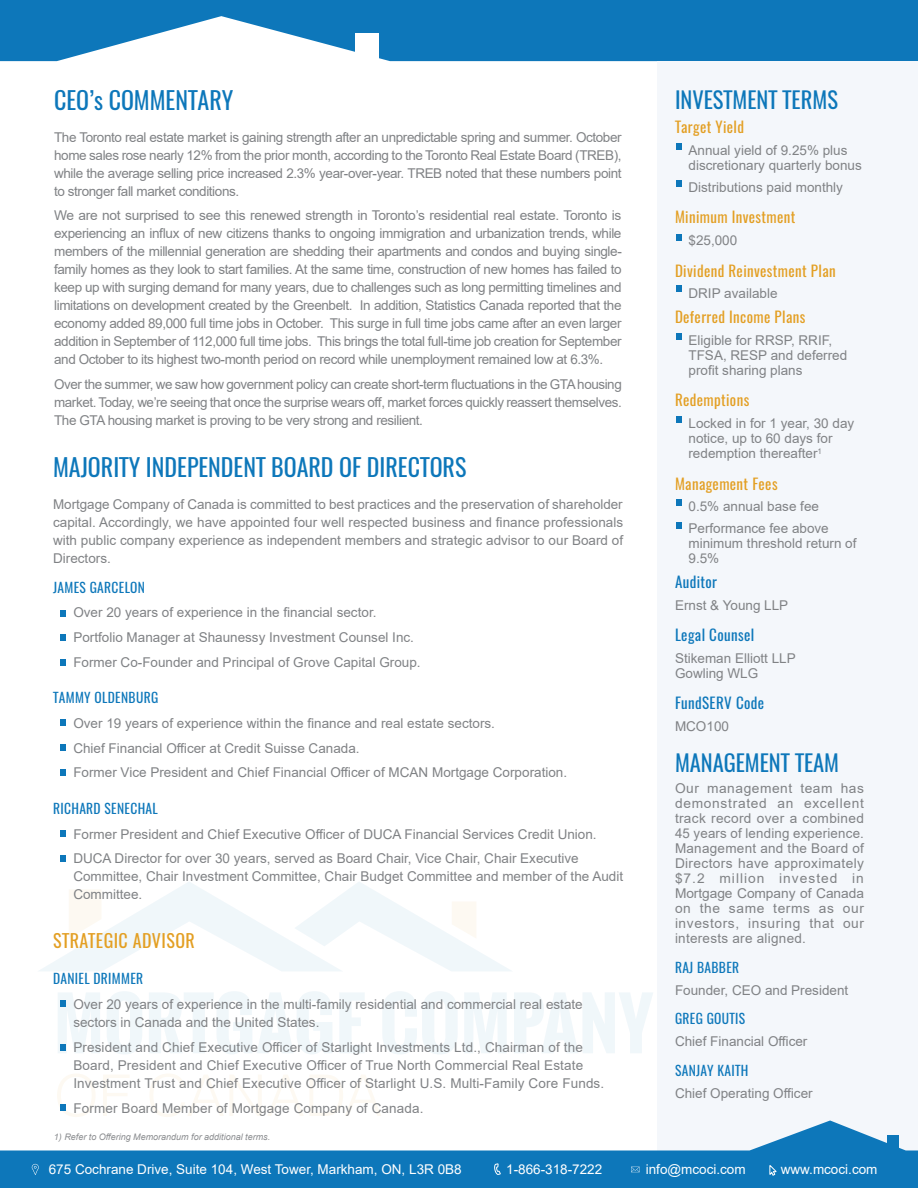
<style>
.page{position:relative;width:918px;height:1188px;background:#fff}
.page>*{position:absolute;margin:0;border:0;box-sizing:border-box;transform-origin:0 0}
.t1{font:24px "Oswald";color:#0d77ba}
.t2{font:22.5px "Oswald";color:#0d77ba}
.t3{font:18px "Oswald";letter-spacing:.025em;color:#e39f23}
.t4{font:15px "Oswald";letter-spacing:.025em;color:#e39f23}
.t5{font:15px "Oswald";letter-spacing:.025em;color:#0d77ba}
.t6{font:13.5px/18px "Arial";color:#808285}
.t7{font:13.5px "Arial";color:#fff}
.t8{font:13.5px "Oswald";letter-spacing:.025em;color:#0d77ba}
.t9{font:italic 9px "Arial";color:#8a8c8f}
</style>
<div class="page">
<svg style="left:107px;top:991px;width:35px;height:63px"></svg>
<svg style="left:149px;top:991px;width:183px;height:63px"></svg>
<svg style="left:340px;top:993px;width:25px;height:60px"></svg>
<svg style="left:382px;top:991px;width:75px;height:63px"></svg>
<svg style="left:464px;top:993px;width:43px;height:60px"></svg>
<svg style="left:514px;top:993px;width:139px;height:60px"></svg>
<svg style="left:103px;top:1075px;width:26px;height:41px"></svg>
<svg style="left:150px;top:1074px;width:231px;height:43px"></svg>
<svg style="left:39px;top:882px;width:472px;height:89px"></svg>
<svg style="left:0;top:0;width:918px;height:61px;background:#2d89c3"></svg>
<div style="left:356px;top:33px;width:23px;height:27px;background:#fff"></div>
<div style="left:657px;top:61px;width:261px;height:1094px;background:#f4f7fb"></div>
<svg style="left:677px;top:143px;width:5px;height:7px"></svg>
<svg style="left:60px;top:610px;width:5px;height:6px"></svg>
<svg style="left:60px;top:720px;width:5px;height:6px"></svg>
<svg style="left:58px;top:993px;width:42px;height:60px"></svg>
<svg style="left:57px;top:1074px;width:38px;height:43px"></svg>
<svg style="left:60px;top:659px;width:5px;height:7px"></svg>
<svg style="left:60px;top:635px;width:5px;height:6px"></svg>
<svg style="left:60px;top:744px;width:5px;height:7px"></svg>
<svg style="left:60px;top:769px;width:5px;height:6px"></svg>
<svg style="left:60px;top:830px;width:5px;height:6px"></svg>
<svg style="left:60px;top:856px;width:5px;height:6px"></svg>
<svg style="left:677px;top:180px;width:5px;height:6px"></svg>
<svg style="left:677px;top:234px;width:5px;height:6px"></svg>
<svg style="left:677px;top:286px;width:5px;height:6px"></svg>
<svg style="left:677px;top:333px;width:5px;height:6px"></svg>
<svg style="left:677px;top:416px;width:5px;height:7px"></svg>
<svg style="left:677px;top:499px;width:5px;height:7px"></svg>
<svg style="left:677px;top:522px;width:5px;height:6px"></svg>
<svg style="left:0;top:1120px;width:918px;height:68px;fill:#0d77ba"></svg>
<div style="left:887px;top:1136px;width:11px;height:19px;background:#0d77ba"></div>
<svg style="left:631px;top:1167px;width:9px;height:5px"></svg>
<svg style="left:769px;top:1166px;width:8px;height:11px"></svg>
<svg style="left:32px;top:1164px;width:7px;height:11px"></svg>
<svg style="left:494px;top:1164px;width:7px;height:12px"></svg>
<p class="t1" style="left:54px;top:84px;width:181px">CEO’s COMMENTARY</p>
<p class="t6" style="left:54px;top:128px;width:569px;text-align:justify">The Toronto real estate market is gaining strength after an unpredictable spring and summer. October home sales rose nearly 12% from the prior month, according to the Toronto Real Estate Board (TREB), while the average selling price increased 2.3% year-over-year. TREB noted that these numbers point to stronger fall market conditions.</p>
<p class="t6" style="left:54px;top:206px;width:569px;text-align:justify">We are not surprised to see this renewed strength in Toronto’s residential real estate. Toronto is experiencing an influx of new citizens thanks to ongoing immigration and urbanization trends, while members of the millennial generation are shedding their apartments and condos and buying single&shy;family homes as they look to start families. At the same time, construction of new homes has failed to keep up with surging demand for many years, due to challenges such as long permitting timelines and limitations on development created by the Greenbelt. In addition, Statistics Canada reported that the economy added 89,000 full time jobs in October. This surge in full time jobs came after an even larger addition in September of 112,000 full time jobs. This brings the total full-time job creation for September and October to its highest two-month period on record while unemployment remained low at 6.3%.</p>
<p class="t6" style="left:54px;top:375px;width:569px;text-align:justify">Over the summer, we saw how government policy can create short-term fluctuations in the GTA housing market. Today, we’re seeing that once the surprise wears off, market forces quickly reassert themselves.<br>The GTA housing market is proving to be very strong and resilient.</p>
<p class="t1" style="left:53px;top:451px;width:415px">MAJORITY INDEPENDENT BOARD OF DIRECTORS</p>
<p class="t6" style="left:53px;top:495px;width:572px;text-align:justify">Mortgage Company of Canada is committed to best practices and the preservation of shareholder capital. Accordingly, we have appointed four well respected business and finance professionals with public company experience as independent members and strategic advisor to our Board of Directors.</p>
<p class="t8" style="left:53px;top:578px;width:93px">JAMES GARCELON</p>
<p class="t6" style="left:73px;top:603px;width:305px">Over 20 years of experience in the financial sector.</p>
<p class="t6" style="left:73px;top:628px;width:342px">Portfolio Manager at Shaunessy Investment Counsel Inc.</p>
<p class="t6" style="left:73px;top:653px;width:349px">Former Co-Founder and Principal of Grove Capital Group.</p>
<p class="t8" style="left:53px;top:688px;width:107px">TAMMY OLDENBURG</p>
<p class="t6" style="left:73px;top:714px;width:423px">Over 19 years of experience within the finance and real estate sectors.</p>
<p class="t6" style="left:73px;top:739px;width:288px">Chief Financial Officer at Credit Suisse Canada.</p>
<p class="t6" style="left:73px;top:764px;width:495px">Former Vice President and Chief Financial Officer of MCAN Mortgage Corporation.</p>
<p class="t8" style="left:53px;top:799px;width:106px">RICHARD SENECHAL</p>
<p class="t6" style="left:73px;top:825px;width:525px">Former President and Chief Executive Officer of DUCA Financial Services Credit Union.</p>
<p class="t6" style="left:73px;top:850px;width:551px">DUCA Director for over 30 years, served as Board Chair, Vice Chair, Chair Executive<br>Committee, Chair Investment Committee, Chair Budget Committee and member of the Audit<br>Committee.</p>
<p class="t3" style="left:53px;top:928px;width:143px">STRATEGIC ADVISOR</p>
<p class="t8" style="left:53px;top:970px;width:92px">DANIEL DRIMMER</p>
<p class="t6" style="left:73px;top:995px;width:511px">Over 20 years of experience in the multi-family residential and commercial real estate sectors in Canada and the United States.</p>
<p class="t6" style="left:73px;top:1038px;width:532px">President and Chief Executive Officer of Starlight Investments Ltd., Chairman of the<br>Board, President and Chief Executive Officer of True North Commercial Real Estate<br>Investment Trust and Chief Executive Officer of Starlight U.S. Multi-Family Core Funds.</p>
<p class="t6" style="left:73px;top:1099px;width:352px">Former Board Member of Mortgage Company of Canada.</p>
<p class="t2" style="left:675px;top:84px;width:164px">INVESTMENT TERMS</p>
<p class="t4" style="left:675px;top:117px;width:71px">Target Yield</p>
<p class="t6" style="left:688px;top:143px;width:175px;line-height:15px">Annual yield of 9.25% plus discretionary quarterly bonus</p>
<p class="t6" style="left:688px;top:178px;width:156px">Distributions paid monthly</p>
<p class="t4" style="left:675px;top:207px;width:122px">Minimum Investment</p>
<p class="t6" style="left:688px;top:231px;width:50px">$25,000</p>
<p class="t4" style="left:675px;top:260px;width:162px">Dividend Reinvestment Plan</p>
<p class="t6" style="left:688px;top:284px;width:91px">DRIP available</p>
<p class="t4" style="left:675px;top:307px;width:132px">Deferred Income Plans</p>
<p class="t6" style="left:688px;top:332px;width:160px;line-height:15px">Eligible for RRSP, RRIF,<br>TFSA, RESP and deferred profit sharing plans</p>
<p class="t4" style="left:675px;top:390px;width:76px">Redemptions</p>
<p class="t6" style="left:688px;top:416px;width:167px;line-height:15px">Locked in for 1 year, 30 day notice, up to 60 days for redemption thereafter<sup>1</sup></p>
<p class="t4" style="left:675px;top:473px;width:104px">Management Fees</p>
<p class="t6" style="left:688px;top:497px;width:132px">0.5% annual base fee</p>
<p class="t6" style="left:688px;top:521px;width:170px;line-height:15px">Performance fee above minimum threshold return of<br>9.5%</p>
<p class="t5" style="left:675px;top:571px;width:44px">Auditor</p>
<p class="t6" style="left:675px;top:596px;width:115px">Ernst &amp; Young LLP</p>
<p class="t5" style="left:675px;top:625px;width:81px">Legal Counsel</p>
<p class="t6" style="left:675px;top:649px;width:122px">Stikeman Elliott LLP</p>
<p class="t6" style="left:675px;top:664px;width:85px">Gowling WLG</p>
<p class="t5" style="left:675px;top:693px;width:91px">FundSERV Code</p>
<p class="t6" style="left:675px;top:717px;width:56px">MCO100</p>
<p class="t2" style="left:675px;top:747px;width:166px">MANAGEMENT TEAM</p>
<p class="t6" style="left:675px;top:781px;width:191px;line-height:15px;text-align:justify">Our management team has demonstrated an excellent track record over a combined 45 years of lending experience.<br>Management and the Board of Directors have approximately $7.2 million invested in Mortgage Company of Canada on the same terms as our investors, insuring that our interests are aligned.</p>
<p class="t8" style="left:675px;top:958px;width:66px">RAJ BABBER</p>
<p class="t6" style="left:675px;top:981px;width:175px">Founder, CEO and President</p>
<p class="t8" style="left:675px;top:1010px;width:72px">GREG GOUTIS</p>
<p class="t6" style="left:675px;top:1032px;width:134px">Chief Financial Officer</p>
<p class="t8" style="left:675px;top:1061px;width:75px">SANJAY KAITH</p>
<p class="t6" style="left:675px;top:1084px;width:139px">Chief Operating Officer</p>
<p class="t9" style="left:54px;top:1131px;width:218px">1) Refer to Offering Memorandum for additional terms.</p>
<p class="t7" style="left:49px;top:1160px;width:414px">675 Cochrane Drive, Suite 104, West Tower, Markham, ON, L3R 0B8</p>
<p class="t7" style="left:506px;top:1160px;width:98px">1-866-318-7222</p>
<p class="t7" style="left:646px;top:1160px;width:101px">info@mcoci.com</p>
<p class="t7" style="left:781px;top:1160px;width:98px">www.mcoci.com</p>
</div>
